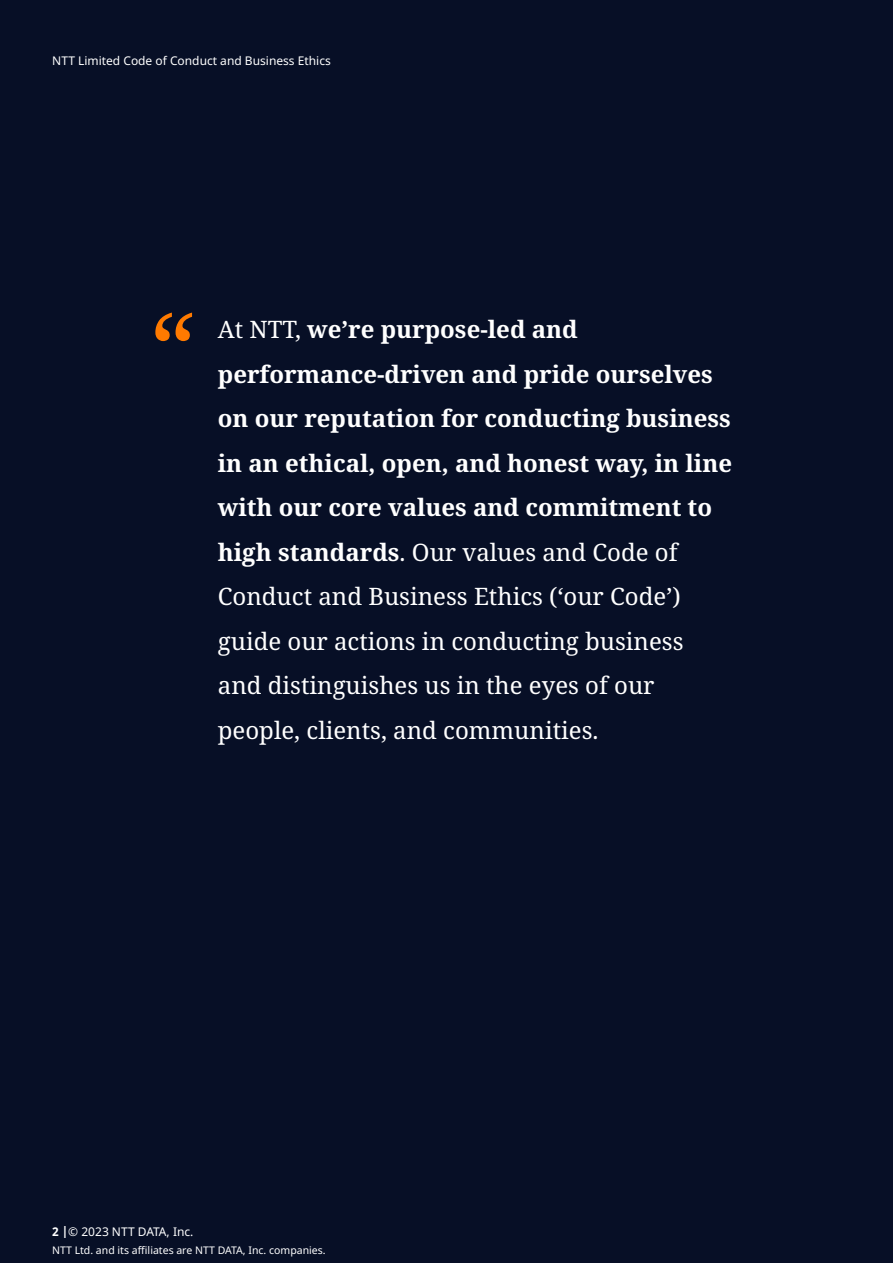
<style>
.page{position:relative;width:893px;height:1263px;background:#070f26}
.page>*{position:absolute;margin:0;border:0;box-sizing:border-box;transform-origin:0 0}
.t1{font:700 24px/44.5px "Noto Serif";color:#fff}
.t2{font:12px "Noto Sans";color:#fff}
.t3{font:10.5px "Noto Sans";color:#fff}
.s1{font-weight:400}
.s2{font-weight:700}
</style>
<div class="page">
<svg style="left:155px;top:313px;width:37px;height:28px"></svg>
<p class="t2" style="left:52px;top:52px;width:280px">NTT Limited Code of Conduct and Business Ethics</p>
<p class="t1" style="left:218px;top:308px;width:516px"><span class="s1">At NTT,</span> we’re purpose-led and performance-driven and pride ourselves on our reputation for conducting business in an ethical, open, and honest way, in line with our core values and commitment to high standards<span class="s1">. Our values and Code of Conduct and Business Ethics (‘our Code’) guide our actions in conducting business and distinguishes us in the eyes of our people, clients, and communities.</span></p>
<p class="t2" style="left:52px;top:1223px;width:143px"><span class="s2">2 |</span>© 2023 NTT DATA, Inc.</p>
<p class="t3" style="left:52px;top:1243px;width:275px">NTT Ltd. and its affiliates are NTT DATA, Inc. companies.</p>
</div>
